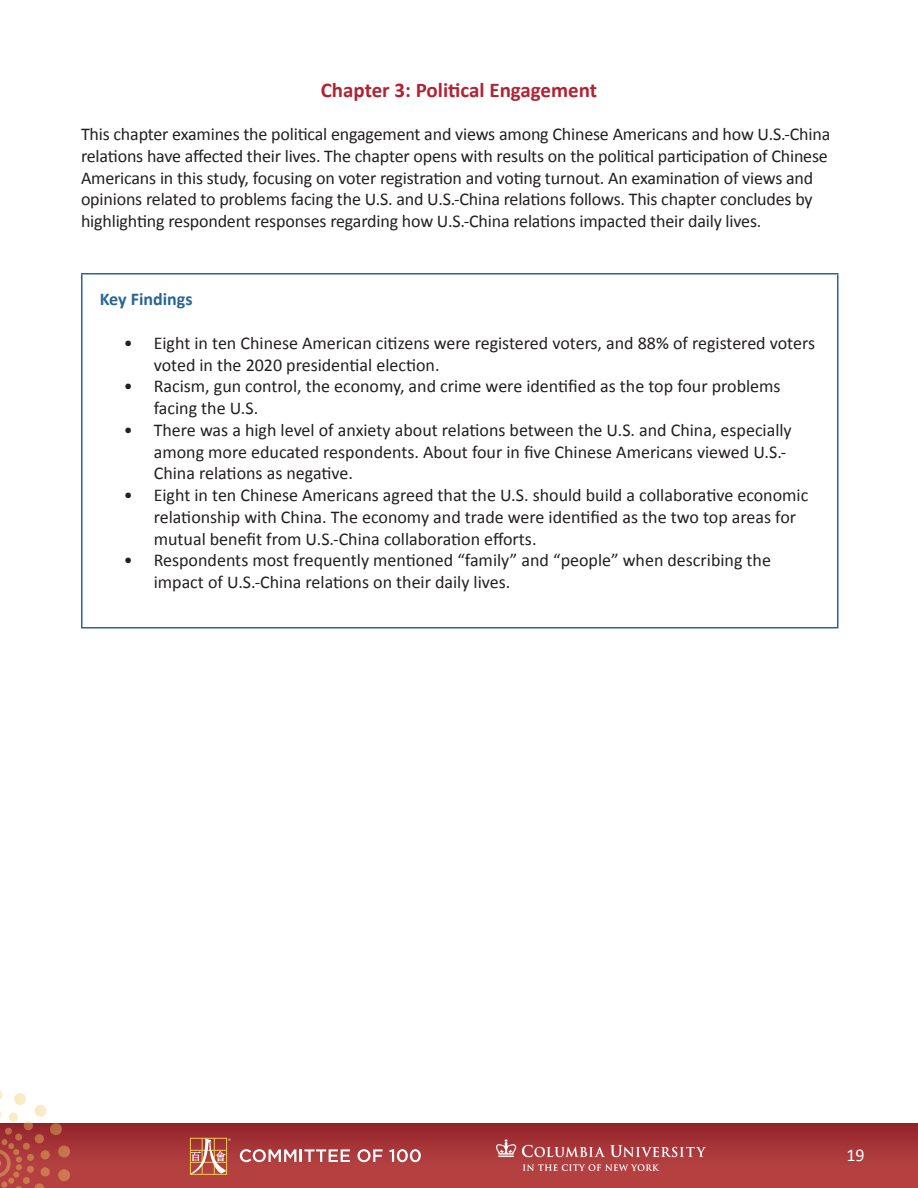
<style>
.page{position:relative;width:918px;height:1188px;background:#fff}
.page>*{position:absolute;margin:0;border:0;box-sizing:border-box;transform-origin:0 0}
.Chapter_and_Intro{font:700 21px "Calibri";color:#b22233}
.Bullet{font:18px/21.8px "Calibri";letter-spacing:-.01em;color:#231f20}
.t1{font:700 18px "Calibri";color:#276596}
.t2{font:18px "Calibri";color:#fff}
</style>
<div class="page">
<div style="left:0;top:1124px;width:918px;height:64px;background:linear-gradient(to bottom,#98292f,#bb4645)"></div>
<svg style="left:240px;top:1149px;width:110px;height:13px"></svg>
<svg style="left:357px;top:1149px;width:26px;height:13px"></svg>
<svg style="left:389px;top:1149px;width:32px;height:13px"></svg>
<svg style="left:190px;top:1138px;width:41px;height:37px;background:#c67664"></svg>
<img style="left:496px;top:1139px;width:210px;height:32px">
<svg style="left:0;top:1090px;width:70px;height:98px"></svg>
<hr style="left:81px;top:273px;width:757px;height:1px;background:#276596">
<hr style="left:81px;top:274px;width:1px;height:353px;background:#276596">
<hr style="left:837px;top:274px;width:1px;height:353px;background:#276596">
<hr style="left:81px;top:627px;width:757px;height:1px;background:#276596">
<p class="Chapter_and_Intro" style="left:321px;top:76px;width:278px">Chapter 3: Political Engagement</p>
<p class="Bullet" style="left:81px;top:123px;width:751px">This chapter examines the political engagement and views among Chinese Americans and how U.S.-China relations have affected their lives. The chapter opens with results on the political participation of Chinese Americans in this study, focusing on voter registration and voting turnout. An examination of views and opinions related to problems facing the U.S. and U.S.-China relations follows. This chapter concludes by highlighting respondent responses regarding how U.S.-China relations impacted their daily lives.</p>
<p class="t1" style="left:100px;top:288px;width:94px">Key Findings</p>
<p class="Bullet" style="left:154px;top:332px;width:663px;text-indent:-30px">• Eight in ten Chinese American citizens were registered voters, and 88% of registered voters voted in the 2020 presidential election.</p>
<p class="Bullet" style="left:154px;top:375px;width:628px;text-indent:-30px">• Racism, gun control, the economy, and crime were identified as the top four problems facing the U.S.</p>
<p class="Bullet" style="left:154px;top:419px;width:640px;text-indent:-30px">• There was a high level of anxiety about relations between the U.S. and China, especially among more educated respondents. About four in five Chinese Americans viewed U.S.-<br>China relations as negative.</p>
<p class="Bullet" style="left:154px;top:484px;width:656px;text-indent:-30px">• Eight in ten Chinese Americans agreed that the U.S. should build a collaborative economic relationship with China. The economy and trade were identified as the two top areas for mutual benefit from U.S.-China collaboration efforts.</p>
<p class="Bullet" style="left:154px;top:549px;width:619px;text-indent:-30px">• Respondents most frequently mentioned “family” and “people” when describing the impact of U.S.-China relations on their daily lives.</p>
<p class="t2" style="left:846px;top:1144px;width:20px">19</p>
</div>
